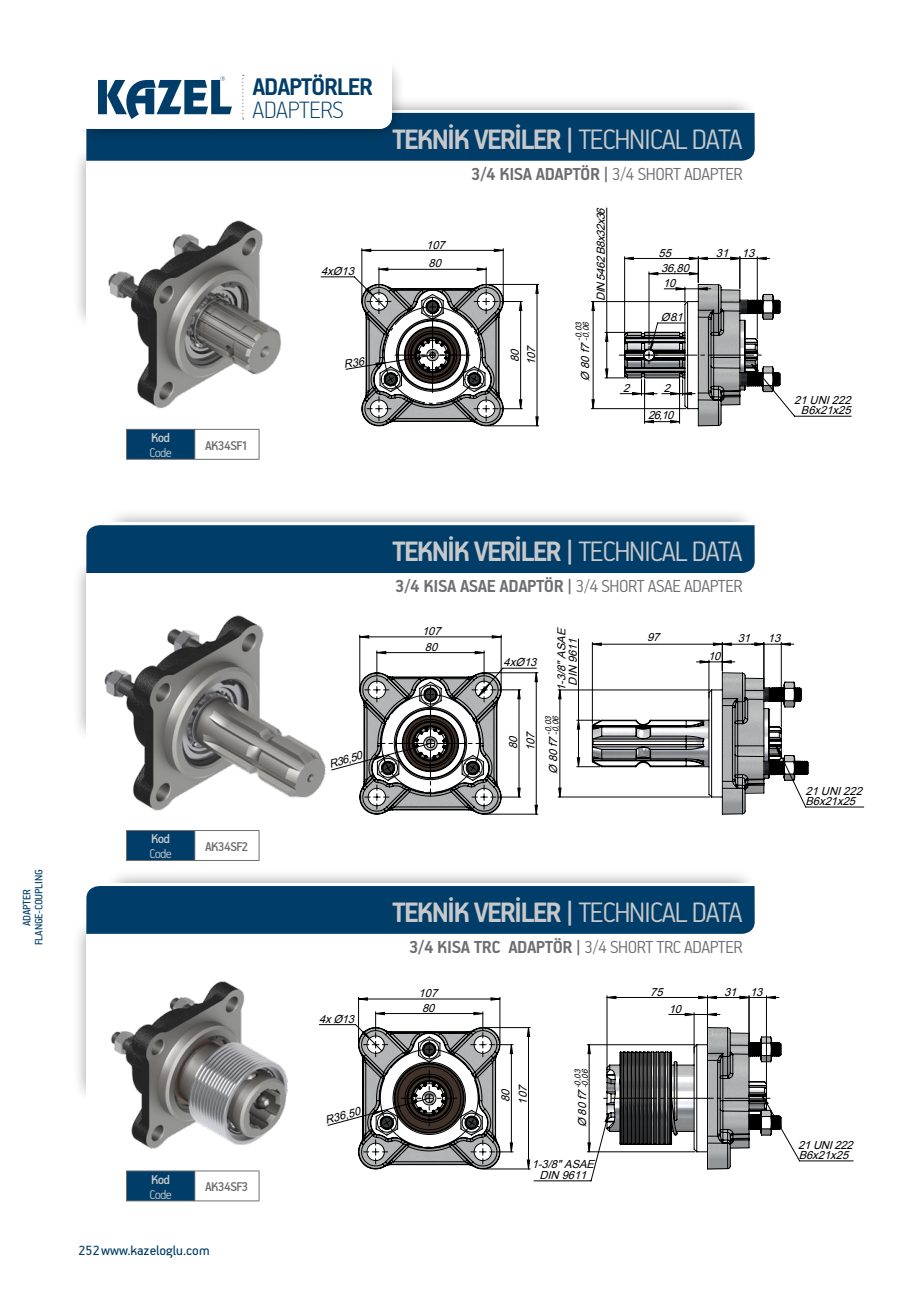
<style>
.page{position:relative;width:906px;height:1289px;background:#fff}
.page>*{position:absolute;margin:0;border:0;box-sizing:border-box;transform-origin:0 0}
.t1{font:700 31.5px "PF Handbook Pro";letter-spacing:-.06em;color:#c7c8ca}
.t2{font:700 27px "PF Handbook Pro";letter-spacing:-.045em;color:#003d68}
.t3{font:100 26.4px "PF Handbook Pro";letter-spacing:-.01em;color:#003d68}
.t4{font:700 19.5px "PF Handbook Pro";letter-spacing:-.025em;color:#6d6e71}
.t5{font:15px "PF Handbook Pro";color:#003d68}
.t6{font:500 14.25px "PF Handbook Pro";letter-spacing:-.05em;color:#6d6e71}
.t7{font:300 14.25px "PF Handbook Pro";letter-spacing:-.05em;color:#c7c8ca}
.t8{font:500 14.25px "PF Handbook Pro";letter-spacing:-.055em;color:#c7c8ca}
.t9{font:12px/12px "PF Handbook Pro";letter-spacing:-.025em;color:#003d68;text-align:center}
.t10{font:italic 11.1px/10.1px "Arial";color:#000}
.t11{font:italic 8.1px/7.4px "Arial";color:#000}
.s1{font-weight:300}
</style>
<div class="page">
<hr style="left:607px;top:995px;width:1px;height:80px;background:#000">
<hr style="left:707px;top:995px;width:1px;height:33px;background:#000">
<hr style="left:766px;top:995px;width:1px;height:91px;background:#000">
<hr style="left:749px;top:995px;width:1px;height:57px;background:#000">
<hr style="left:484px;top:1027px;width:46px;height:1px;background:#000">
<hr style="left:484px;top:1168px;width:46px;height:1px;background:#000">
<hr style="left:499px;top:997px;width:1px;height:45px;background:#000">
<svg style="left:606px;top:995px;width:173px;height:3px"></svg>
<svg style="left:360px;top:997px;width:140px;height:3px"></svg>
<svg style="left:527px;top:1012px;width:326px;height:169px"></svg>
<svg style="left:359px;top:1011px;width:154px;height:158px"></svg>
<hr style="left:578px;top:639px;width:1px;height:81px;background:#000">
<hr style="left:558px;top:689px;width:152px;height:1px;background:#000">
<hr style="left:558px;top:796px;width:152px;height:1px;background:#000">
<hr style="left:501px;top:635px;width:1px;height:53px;background:#000">
<svg style="left:558px;top:689px;width:3px;height:108px"></svg>
<svg style="left:367px;top:635px;width:134px;height:3px"></svg>
<svg style="left:577px;top:642px;width:287px;height:172px"></svg>
<svg style="left:365px;top:651px;width:173px;height:163px"></svg>
<div style="left:72px;top:145px;width:79px;height:186px;background:#000;opacity:.4"></div>
<div style="left:86px;top:140px;width:80px;height:214px;background:#fff"></div>
<svg style="left:86px;top:75px;width:668px;height:86px"></svg>
<div style="left:72px;top:557px;width:79px;height:186px;background:#000;opacity:.4"></div>
<div style="left:86px;top:553px;width:80px;height:214px;background:#fff"></div>
<div style="left:103px;top:507px;width:655px;height:80px;background:#000;opacity:.4"></div>
<div style="left:86px;top:522px;width:668px;height:79px;background:#fff"></div>
<div style="left:86px;top:525px;width:668px;height:48px;background:#003d68"></div>
<div style="left:72px;top:918px;width:79px;height:185px;background:#000;opacity:.4"></div>
<div style="left:103px;top:868px;width:655px;height:79px;background:#000;opacity:.4"></div>
<div style="left:86px;top:883px;width:668px;height:79px;background:#fff"></div>
<div style="left:86px;top:886px;width:668px;height:47px;background:#003d68"></div>
<hr style="left:503px;top:248px;width:1px;height:52px;background:#000">
<hr style="left:361px;top:248px;width:1px;height:52px;background:#000">
<hr style="left:606px;top:208px;width:1px;height:124px;background:#000">
<img style="left:72px;top:216px;width:249px;height:193px">
<img style="left:72px;top:615px;width:295px;height:195px">
<img style="left:72px;top:965px;width:288px;height:194px">
<div style="left:126px;top:429px;width:69px;height:30px;background:#003d68"></div>
<hr style="left:126px;top:429px;width:69px;height:1px;background:#6d6e71">
<svg style="left:126px;top:430px;width:1px;height:29px"></svg>
<hr style="left:195px;top:429px;width:64px;height:1px;background:#6d6e71">
<svg style="left:194px;top:430px;width:1px;height:29px"></svg>
<svg style="left:259px;top:430px;width:1px;height:29px"></svg>
<hr style="left:126px;top:459px;width:69px;height:1px;background:#6d6e71">
<hr style="left:195px;top:459px;width:64px;height:1px;background:#6d6e71">
<div style="left:126px;top:830px;width:69px;height:30px;background:#003d68"></div>
<hr style="left:126px;top:830px;width:69px;height:1px;background:#6d6e71">
<hr style="left:126px;top:830px;width:1px;height:30px;background:#6d6e71">
<hr style="left:195px;top:830px;width:64px;height:1px;background:#6d6e71">
<hr style="left:194px;top:830px;width:1px;height:30px;background:#6d6e71">
<hr style="left:259px;top:830px;width:1px;height:30px;background:#6d6e71">
<hr style="left:126px;top:860px;width:69px;height:1px;background:#6d6e71">
<hr style="left:195px;top:860px;width:64px;height:1px;background:#6d6e71">
<div style="left:126px;top:1170px;width:69px;height:30px;background:#003d68"></div>
<hr style="left:126px;top:1170px;width:69px;height:1px;background:#6d6e71">
<svg style="left:126px;top:1171px;width:1px;height:29px"></svg>
<hr style="left:195px;top:1170px;width:64px;height:1px;background:#6d6e71">
<svg style="left:194px;top:1171px;width:1px;height:29px"></svg>
<svg style="left:259px;top:1171px;width:1px;height:29px"></svg>
<hr style="left:126px;top:1200px;width:69px;height:1px;background:#6d6e71">
<hr style="left:195px;top:1200px;width:64px;height:1px;background:#6d6e71">
<svg style="left:321px;top:249px;width:530px;height:177px"></svg>
<p class="t9" style="left:20px;top:945px;width:77px;rotate:-90deg">ADAPTER<br>FLANGE-COUPLING</p>
<p class="t8" style="left:151px;top:429px;width:20px">Kod</p>
<p class="t7" style="left:149px;top:444px;width:24px">Code</p>
<h2 class="t2" style="left:252px;top:70px;width:122px">ADAPTÖRLER</h2>
<h3 class="t3" style="left:252px;top:94px;width:93px">ADAPTERS</h3>
<p class="t6" style="left:205px;top:436px;width:45px">AK34SF1</p>
<p class="t10" style="left:321px;top:266px;width:38px">4xØ13</p>
<h1 class="t1" style="left:392px;top:120px;width:352px">TEKNİK VERİLER | <span class="s1">TECHNICAL DATA</span></h1>
<p class="t10" style="left:426px;top:240px;width:24px">107</p>
<p class="t10" style="left:428px;top:259px;width:18px">80</p>
<h3 class="t4" style="left:471px;top:162px;width:273px">3/4 KISA ADAPTÖR | <span class="s1">3/4 SHORT ADAPTER</span></h3>
<p class="t10" style="left:507px;top:365px;width:24px;line-height:16.4px;rotate:-90deg">80<br>107</p>
<p class="t10" style="left:596px;top:301px;width:98px;rotate:-90deg">DIN5462B8x32x36</p>
<p class="t11" style="left:575px;top:341px;width:23px;rotate:-90deg">-0,03 -0,06</p>
<p class="t10" style="left:580px;top:380px;width:42px;rotate:-90deg">Ø 80f7</p>
<p class="t10" style="left:658px;top:248px;width:18px">55</p>
<p class="t10" style="left:716px;top:248px;width:18px">31</p>
<p class="t10" style="left:661px;top:263px;width:33px">36,80</p>
<p class="t10" style="left:663px;top:278px;width:18px">10</p>
<p class="t10" style="left:661px;top:312px;width:27px">Ø8.1</p>
<p class="t10" style="left:742px;top:248px;width:18px">13</p>
<p class="t10" style="left:623px;top:383px;width:12px">2</p>
<p class="t10" style="left:664px;top:383px;width:12px">2</p>
<p class="t10" style="left:648px;top:410px;width:31px">26,10</p>
<p class="t10" style="left:794px;top:395px;width:62px;text-align:right">21UNI222<br>B6x21x25</p>
<p class="t8" style="left:151px;top:830px;width:20px">Kod</p>
<p class="t7" style="left:149px;top:845px;width:24px">Code</p>
<p class="t6" style="left:205px;top:837px;width:45px">AK34SF2</p>
<p class="t8" style="left:151px;top:1170px;width:20px">Kod</p>
<p class="t7" style="left:149px;top:1185px;width:24px">Code</p>
<p class="t6" style="left:205px;top:1177px;width:45px">AK34SF3</p>
<h3 class="t5" style="left:78px;top:1241px;width:133px">252www.kazeloglu.com</h3>
<p class="t10" style="left:328px;top:759px;width:35px;rotate:-15deg">R36,50</p>
<h1 class="t1" style="left:392px;top:532px;width:352px">TEKNİK VERİLER | <span class="s1">TECHNICAL DATA</span></h1>
<h3 class="t4" style="left:395px;top:574px;width:349px">3/4 KISA ASAE ADAPTÖR | <span class="s1">3/4 SHORT ASAE ADAPTER</span></h3>
<p class="t10" style="left:422px;top:626px;width:24px">107</p>
<p class="t10" style="left:425px;top:642px;width:18px">80</p>
<p class="t10" style="left:503px;top:657px;width:38px">4xØ13</p>
<p class="t10" style="left:556px;top:691px;width:68px;line-height:11.2px;text-align:center;rotate:-90deg">1-3/8"ASAE<br>DIN 9611</p>
<p class="t10" style="left:737px;top:633px;width:48px">31 13</p>
<p class="t10" style="left:647px;top:632px;width:18px">97</p>
<p class="t10" style="left:708px;top:651px;width:18px">10</p>
<p class="t10" style="left:508px;top:749px;width:18px;rotate:-90deg">80</p>
<p class="t10" style="left:525px;top:751px;width:24px;rotate:-90deg">107</p>
<p class="t11" style="left:545px;top:734px;width:23px;rotate:-90deg">-0,03 -0,06</p>
<p class="t10" style="left:548px;top:774px;width:42px;rotate:-90deg">Ø 80f7</p>
<p class="t10" style="left:805px;top:786px;width:62px">21UNI222<br>B6x21x25</p>
<p class="t10" style="left:319px;top:1014px;width:40px">4xØ13</p>
<p class="t10" style="left:324px;top:1115px;width:37px;rotate:-15deg">R36,50</p>
<h1 class="t1" style="left:392px;top:893px;width:352px">TEKNİK VERİLER | <span class="s1">TECHNICAL DATA</span></h1>
<h3 class="t4" style="left:409px;top:935px;width:335px">3/4 KISA TRC ADAPTÖR | <span class="s1">3/4 SHORT TRC ADAPTER</span></h3>
<p class="t10" style="left:418px;top:988px;width:24px">107</p>
<p class="t10" style="left:422px;top:1002px;width:18px">80</p>
<p class="t10" style="left:501px;top:1102px;width:18px;rotate:-90deg">80</p>
<p class="t10" style="left:518px;top:1104px;width:24px;rotate:-90deg">107</p>
<p class="t11" style="left:574px;top:1088px;width:23px;rotate:-90deg">-0,03 -0,06</p>
<p class="t10" style="left:577px;top:1127px;width:42px;rotate:-90deg">Ø 80f7</p>
<p class="t10" style="left:532px;top:1158px;width:68px;line-height:11.1px;text-align:center">1-3/8"ASAE<br>DIN 9611</p>
<p class="t10" style="left:650px;top:986px;width:18px">75</p>
<p class="t10" style="left:668px;top:1003px;width:18px">10</p>
<p class="t10" style="left:724px;top:986px;width:44px">31 13</p>
<p class="t10" style="left:798px;top:1140px;width:60px">21UNI222<br>B6x21x25</p>
</div>
